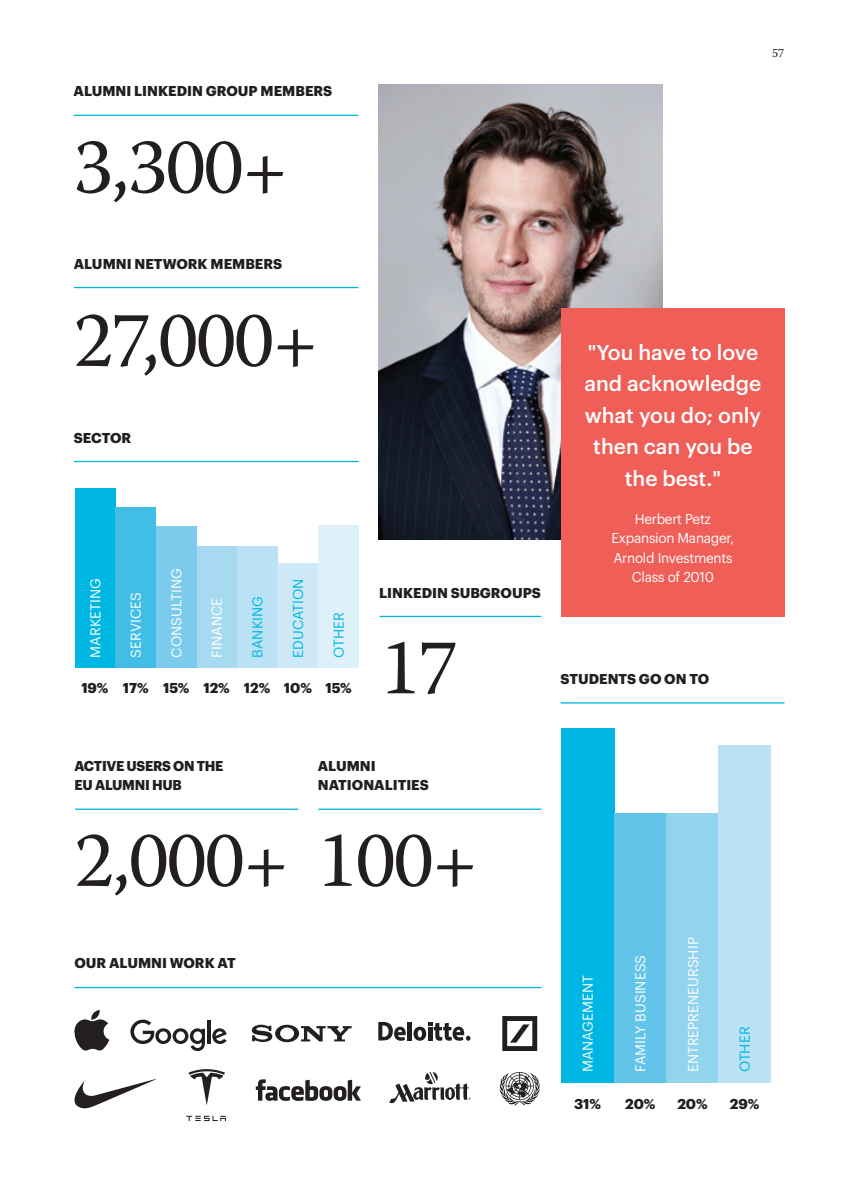
<style>
.page{position:relative;width:844px;height:1191px;background:#fff}
.page>*{position:absolute;margin:0;border:0;box-sizing:border-box;transform-origin:0 0}
.t1{font:78.75px "Warnock Pro";letter-spacing:-.02em;color:#231f20}
.t2{font:500 21px/31.5px "Graphik";color:#fff;text-align:center}
.t3{font:700 14px "Graphik";color:#231f20}
.t4{font:14px "Graphik";color:#fff}
.t5{font:14px "Graphik";letter-spacing:-.02em;color:#fff}
.t6{font:700 14px "Graphik";letter-spacing:-.02em;color:#231f20}
.t7{font:14px "Graphik";color:#00b6e3}
.t8{font:12.25px "Warnock Pro";color:#231f20}
</style>
<div class="page">
<div style="left:196px;top:547px;width:41px;height:121px;background:#a7daf1"></div>
<img style="left:378px;top:84px;width:284px;height:455px">
<hr style="left:73px;top:115px;width:285px;height:1px;background:#00b6e3">
<hr style="left:74px;top:287px;width:284px;height:1px;background:#00b6e3">
<hr style="left:75px;top:808px;width:223px;height:2px;background:#00b6e3">
<hr style="left:318px;top:808px;width:223px;height:2px;background:#00b6e3">
<hr style="left:74px;top:461px;width:284px;height:1px;background:#00b6e3">
<hr style="left:379px;top:616px;width:162px;height:1px;background:#00b6e3">
<div style="left:561px;top:728px;width:53px;height:354px;background:#00b6e3"></div>
<div style="left:614px;top:813px;width:52px;height:269px;background:#62c4e9"></div>
<div style="left:666px;top:813px;width:52px;height:269px;background:#92d3ee"></div>
<div style="left:718px;top:745px;width:52px;height:337px;background:#bae2f4"></div>
<hr style="left:560px;top:702px;width:224px;height:1px;background:#00b6e3">
<hr style="left:74px;top:987px;width:467px;height:1px;background:#00b6e3">
<hr style="left:407px;top:1022px;width:4px;height:18px;background:#231f20">
<svg style="left:413px;top:1022px;width:57px;height:18px"></svg>
<svg style="left:378px;top:1021px;width:27px;height:19px"></svg>
<svg style="left:74px;top:1010px;width:35px;height:40px"></svg>
<svg style="left:502px;top:1016px;width:35px;height:35px"></svg>
<svg style="left:252px;top:1024px;width:99px;height:18px"></svg>
<svg style="left:130px;top:1019px;width:75px;height:32px"></svg>
<svg style="left:212px;top:1028px;width:15px;height:16px"></svg>
<hr style="left:207px;top:1020px;width:4px;height:23px;background:#231f20">
<div style="left:75px;top:489px;width:40px;height:179px;background:#00b6e3"></div>
<div style="left:115px;top:507px;width:41px;height:161px;background:#41bde6"></div>
<div style="left:156px;top:526px;width:40px;height:142px;background:#7ccbec"></div>
<div style="left:237px;top:547px;width:40px;height:121px;background:#bae2f4"></div>
<div style="left:277px;top:564px;width:41px;height:104px;background:#cde9f7"></div>
<div style="left:318px;top:526px;width:41px;height:142px;background:#def0fa"></div>
<div style="left:561px;top:308px;width:223px;height:308px;background:#ef5e57"></div>
<svg style="left:389px;top:1071px;width:81px;height:33px"></svg>
<svg style="left:256px;top:1079px;width:105px;height:21px"></svg>
<svg style="left:74px;top:1079px;width:82px;height:30px"></svg>
<svg style="left:499px;top:1071px;width:41px;height:34px"></svg>
<svg style="left:188px;top:1069px;width:37px;height:36px"></svg>
<svg style="left:186px;top:1115px;width:40px;height:6px"></svg>
<p class="t3" style="left:73px;top:80px;width:260px">ALUMNI LINKEDIN GROUP MEMBERS</p>
<p class="t1" style="left:73px;top:119px;width:216px">3,300+</p>
<p class="t3" style="left:74px;top:253px;width:210px">ALUMNI NETWORK MEMBERS</p>
<p class="t1" style="left:74px;top:293px;width:246px">27,000+</p>
<p class="t3" style="left:74px;top:427px;width:59px">SECTOR</p>
<p class="t4" style="left:85px;top:657px;width:81px;rotate:-90deg">MARKETING</p>
<p class="t4" style="left:125px;top:657px;width:67px;rotate:-90deg">SERVICES</p>
<p class="t4" style="left:166px;top:657px;width:91px;rotate:-90deg">CONSULTING</p>
<p class="t4" style="left:206px;top:657px;width:61px;rotate:-90deg">FINANCE</p>
<p class="t7" style="left:247px;top:657px;width:63px;rotate:-90deg">BANKING</p>
<p class="t7" style="left:287px;top:657px;width:81px;rotate:-90deg">EDUCATION</p>
<p class="t7" style="left:328px;top:657px;width:47px;rotate:-90deg">OTHER</p>
<p class="t3" style="left:81px;top:677px;width:29px">19%</p>
<p class="t3" style="left:123px;top:677px;width:27px">17%</p>
<p class="t3" style="left:163px;top:677px;width:28px">15%</p>
<p class="t3" style="left:203px;top:677px;width:28px">12%</p>
<p class="t3" style="left:244px;top:677px;width:28px">12%</p>
<p class="t3" style="left:284px;top:677px;width:30px">10%</p>
<p class="t3" style="left:325px;top:677px;width:28px">15%</p>
<p class="t8" style="left:771px;top:46px;width:14px">57</p>
<p class="t3" style="left:379px;top:582px;width:163px">LINKEDIN SUBGROUPS</p>
<p class="t1" style="left:381px;top:620px;width:79px">17</p>
<p class="t2" style="left:584px;top:334px;width:178px">"You have to love and acknowledge what you do; only then can you be the best."</p>
<p class="t5" style="left:634px;top:508px;width:78px">Herbert Petz</p>
<p class="t5" style="left:611px;top:528px;width:124px">Expansion Manager,</p>
<p class="t5" style="left:613px;top:547px;width:121px">Arnold Investments</p>
<p class="t5" style="left:631px;top:566px;width:83px">Class of 2010</p>
<p class="t3" style="left:560px;top:668px;width:150px">STUDENTS GO ON TO</p>
<p class="t6" style="left:75px;top:755px;width:150px">ACTIVE USERS ON THE</p>
<p class="t6" style="left:75px;top:774px;width:109px">EU ALUMNI HUB</p>
<p class="t3" style="left:318px;top:755px;width:59px">ALUMNI</p>
<p class="t3" style="left:318px;top:774px;width:113px">NATIONALITIES</p>
<p class="t1" style="left:75px;top:812px;width:405px">2,000+ 100+</p>
<p class="t3" style="left:74px;top:952px;width:163px">OUR ALUMNI WORK AT</p>
<p class="t4" style="left:577px;top:1072px;width:98px;rotate:-90deg">MANAGEMENT</p>
<p class="t4" style="left:630px;top:1072px;width:119px;rotate:-90deg">FAMILY BUSINESS</p>
<p class="t4" style="left:682px;top:1072px;width:136px;rotate:-90deg">ENTREPRENEURSHIP</p>
<p class="t7" style="left:734px;top:1072px;width:47px;rotate:-90deg">OTHER</p>
<p class="t3" style="left:574px;top:1093px;width:28px">31%</p>
<p class="t3" style="left:625px;top:1093px;width:32px">20%</p>
<p class="t3" style="left:677px;top:1093px;width:32px">20%</p>
<p class="t3" style="left:729px;top:1093px;width:31px">29%</p>
</div>
